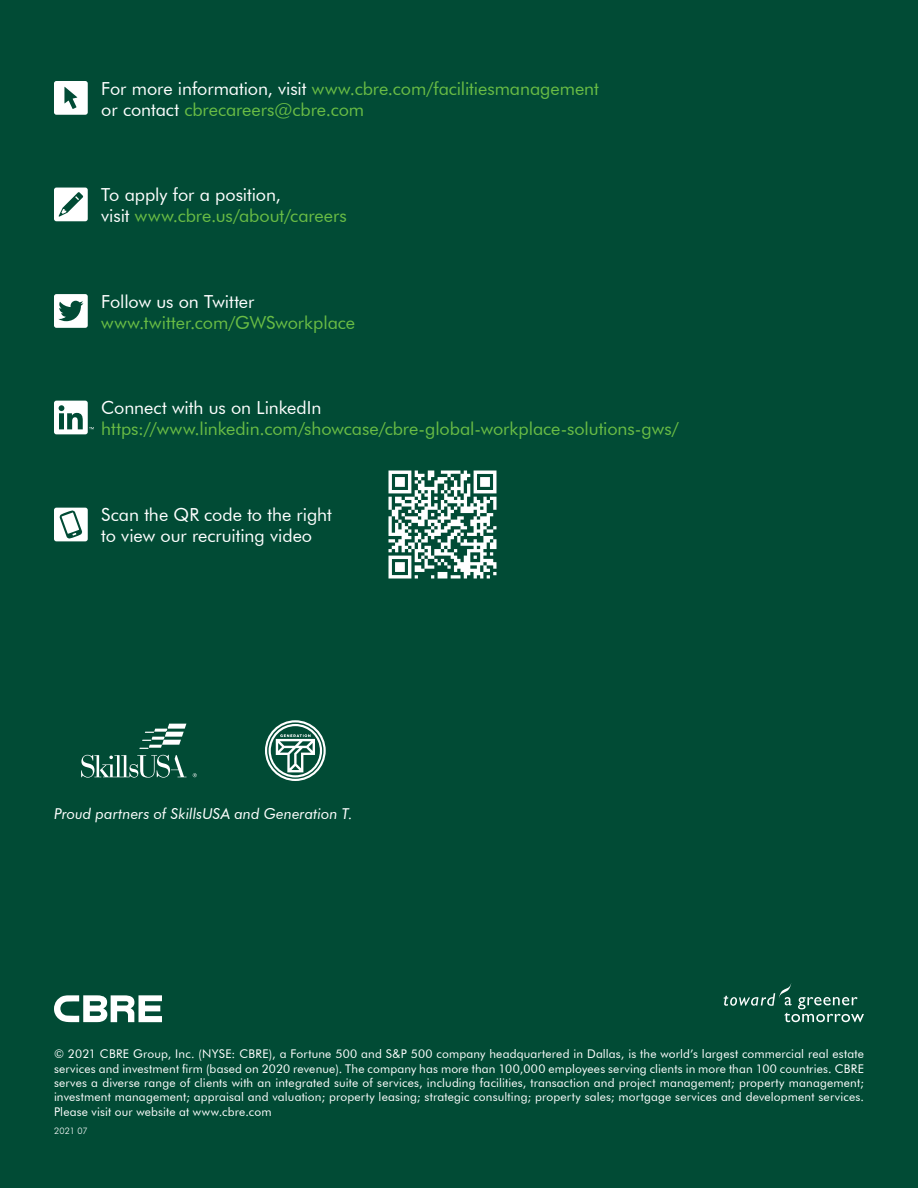
<style>
.page{position:relative;width:918px;height:1188px;background:#014b35}
.page>*{position:absolute;margin:0;border:0;box-sizing:border-box;transform-origin:0 0}
.t1{font:18px/21px "Futura BT";letter-spacing:-.005em;color:#6abd45}
.t2{font:18px/21px "Futura BT";letter-spacing:-.005em;color:#fff}
.t3{font:italic 15px "Futura BT";color:#fff}
.t4{font:12px/14.4px "Futura BT";letter-spacing:.015em;color:#fff;text-align:justify}
.t5{font:300 9px "Futura BT";color:#fff}
.s1{color:#fff}
.s2{color:#6abd45}
</style>
<div class="page">
<svg style="left:388px;top:471px;width:108px;height:108px"></svg>
<svg style="left:54px;top:401px;width:40px;height:33px"></svg>
<svg style="left:54px;top:294px;width:34px;height:34px"></svg>
<svg style="left:54px;top:81px;width:34px;height:34px"></svg>
<svg style="left:54px;top:508px;width:34px;height:33px"></svg>
<svg style="left:54px;top:188px;width:34px;height:33px"></svg>
<svg style="left:139px;top:724px;width:47px;height:25px"></svg>
<svg style="left:81px;top:755px;width:116px;height:23px"></svg>
<svg style="left:265px;top:720px;width:61px;height:61px"></svg>
<svg style="left:54px;top:995px;width:108px;height:27px"></svg>
<svg style="left:724px;top:983px;width:140px;height:39px"></svg>
<h1 class="t1" style="left:101px;top:78px;width:499px"><span class="s1">For more information, visit</span> www.cbre.com/facilitiesmanagement <span class="s1">or contact</span> cbrecareers@cbre.com</h1>
<h1 class="t2" style="left:101px;top:184px;width:247px">To apply for a position,<br>visit <span class="s2">www.cbre.us/about/careers</span></h1>
<h1 class="t2" style="left:101px;top:291px;width:155px">Follow us on Twitter</h1>
<h1 class="t1" style="left:101px;top:312px;width:255px">www.twitter.com/GWSworkplace</h1>
<h1 class="t2" style="left:101px;top:397px;width:222px">Connect with us on LinkedIn</h1>
<h1 class="t1" style="left:101px;top:418px;width:579px">https://www.linkedin.com/showcase/cbre-global-workplace-solutions-gws/</h1>
<h1 class="t2" style="left:101px;top:504px;width:232px">Scan the QR code to the right to view our recruiting video</h1>
<p class="t3" style="left:54px;top:805px;width:300px">Proud partners of SkillsUSA and Generation T.</p>
<p class="t4" style="left:54px;top:1047px;width:812px">© 2021 CBRE Group, Inc. (NYSE: CBRE), a Fortune 500 and S&amp;P 500 company headquartered in Dallas, is the world’s largest commercial real estate services and investment firm (based on 2020 revenue). The company has more than 100,000 employees serving clients in more than 100 countries. CBRE serves a diverse range of clients with an integrated suite of services, including facilities, transaction and project management; property management; investment management; appraisal and valuation; property leasing; strategic consulting; property sales; mortgage services and development services.<br>Please visit our website at www.cbre.com</p>
<p class="t5" style="left:54px;top:1125px;width:35px">2021 07</p>
</div>
